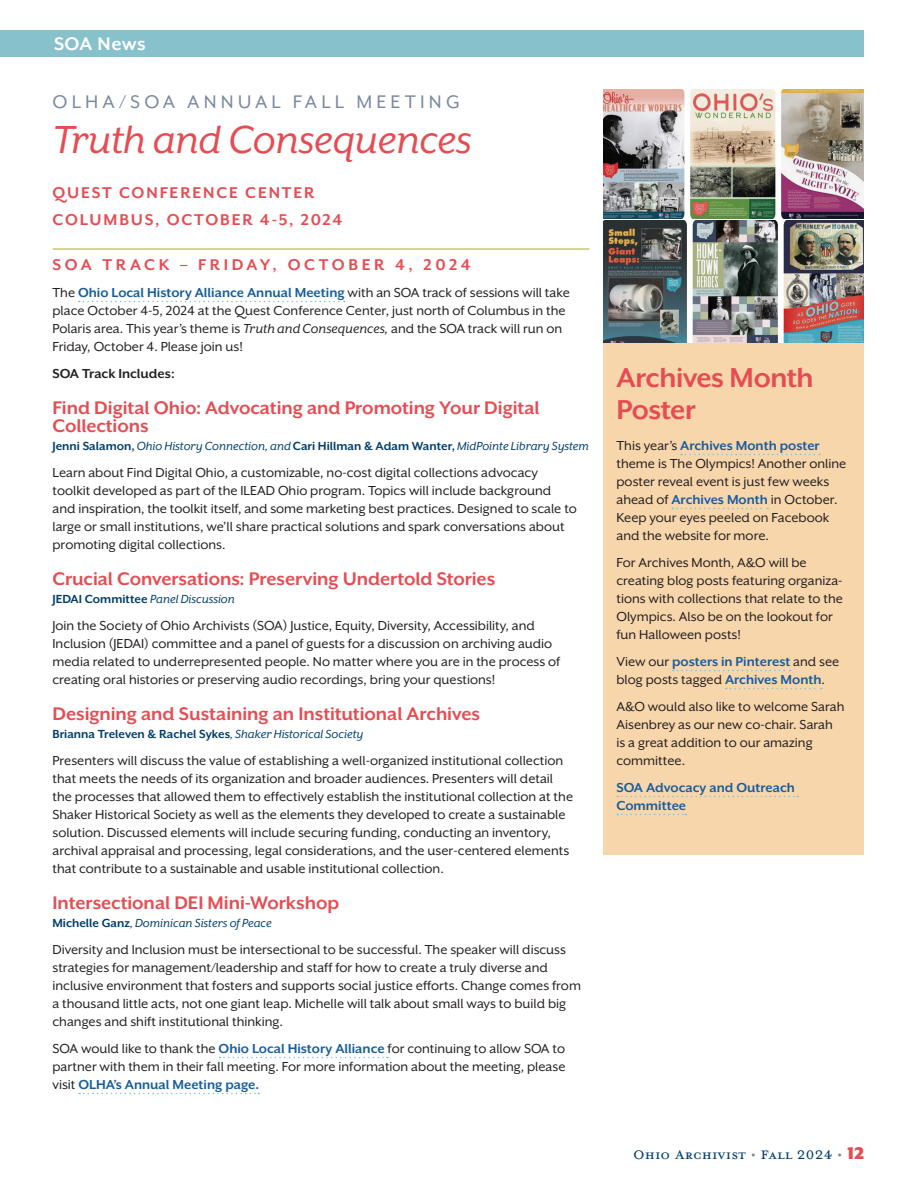
<style>
.page{position:relative;width:918px;height:1188px;background:#fff}
.page>*{position:absolute;margin:0;border:0;box-sizing:border-box;transform-origin:0 0}
.title_30{font:italic 45px "Mr Eaves XL San OT";letter-spacing:-.005em;color:#e54d53}
.Title__21_thin{font:700 31.5px/31.5px "Mr Eaves XL San OT";letter-spacing:-.015em;color:#e54d53}
.subhead_u-lc{font:700 21px/18px "Mr Eaves XL San OT";letter-spacing:-.005em;color:#e54d53}
.kicker{font:21px "Mr Eaves San OT";letter-spacing:.2em;color:#7989a0}
.running_head{font:700 21px "Mr Eaves XL San OT";letter-spacing:.015em;color:#fff}
.t1{font:19.5px "Mrs Eaves Petite Caps OT";color:#003d6a}
.subhead{font:700 18px/27px "Mr Eaves XL San OT";letter-spacing:.1em;color:#e54d53}
.subhead_rule_above{font:700 18px "Mr Eaves XL San OT";letter-spacing:.2em;color:#e54d53}
.basic{font:15px/18px "Mr Eaves XL San OT";color:#231f20}
.basic-2{font:700 15px/18px "Mr Eaves XL San OT";color:#175d9e}
.basic-3{font:700 15px "Mr Eaves XL San OT";color:#231f20}
.byline{font:italic 13.5px "Mr Eaves XL San OT";color:#003d6a}
.byline-2{font:700 13.5px "Mr Eaves XL San OT";color:#003d6a}
.s1{font-weight:700;color:#175d9e}
.s2{font-style:italic}
.s3{font-weight:700;font-style:normal}
.s4{font-weight:400;font-style:italic}
.s5{font-weight:400;color:#231f20}
.s6{color:#7989a0}
.s7{font-family:"Mr Eaves XL San OT";font-weight:900;color:#e54d53}
</style>
<div class="page">
<div style="left:603px;top:342px;width:261px;height:513px;background:#f8d6ac"></div>
<svg style="left:681px;top:454px;width:139px;height:1px"></svg>
<svg style="left:672px;top:508px;width:96px;height:1px"></svg>
<svg style="left:673px;top:670px;width:118px;height:1px"></svg>
<svg style="left:726px;top:688px;width:96px;height:1px"></svg>
<svg style="left:617px;top:796px;width:181px;height:1px"></svg>
<svg style="left:617px;top:814px;width:69px;height:1px"></svg>
<div style="left:0;top:30px;width:864px;height:27px;background:#87c1cc"></div>
<hr style="left:52px;top:248px;width:538px;height:2px;background:#ccc56e">
<svg style="left:79px;top:301px;width:266px;height:1px"></svg>
<svg style="left:219px;top:1057px;width:169px;height:1px"></svg>
<svg style="left:79px;top:1093px;width:180px;height:1px"></svg>
<img style="left:603px;top:90px;width:261px;height:128px">
<img style="left:603px;top:220px;width:261px;height:123px">
<h1 class="running_head" style="left:54px;top:32px;width:93px">SOA News</h1>
<p class="kicker" style="left:52px;top:90px;width:409px">OLHA/SOA ANNUAL FALL MEETING</p>
<p class="title_30" style="left:52px;top:115px;width:421px">Truth and Consequences</p>
<p class="subhead" style="left:52px;top:179px;width:291px">QUEST CONFERENCE CENTER<br>COLUMBUS, OCTOBER 4-5, 2024</p>
<p class="subhead_rule_above" style="left:52px;top:255px;width:420px">SOA TRACK – FRIDAY, OCTOBER 4, 2024</p>
<p class="basic" style="left:52px;top:284px;width:519px">The <span class="s1">Ohio Local History Alliance Annual Meeting</span> with an SOA track of sessions will take place October 4-5, 2024 at the Quest Conference Center, just north of Columbus in the Polaris area. This year’s theme is <span class="s2">Truth and Consequences,</span> and the SOA track will run on Friday, October 4. Please join us!</p>
<p class="basic-3" style="left:52px;top:365px;width:124px">SOA Track Includes:</p>
<p class="subhead_u-lc" style="left:52px;top:399px;width:489px">Find Digital Ohio: Advocating and Promoting Your Digital<br>Collections</p>
<p class="byline" style="left:52px;top:439px;width:538px"><span class="s3">Jenni Salamon,</span> Ohio History Connection, and <span class="s3">Cari Hillman &amp; Adam Wanter,</span> MidPointe Library System</p>
<p class="basic" style="left:52px;top:464px;width:526px">Learn about Find Digital Ohio, a customizable, no-cost digital collections advocacy toolkit developed as part of the ILEAD Ohio program. Topics will include background and inspiration, the toolkit itself, and some marketing best practices. Designed to scale to large or small institutions, we’ll share practical solutions and spark conversations about promoting digital collections.</p>
<p class="subhead_u-lc" style="left:52px;top:570px;width:444px">Crucial Conversations: Preserving Undertold Stories</p>
<p class="byline" style="left:52px;top:592px;width:184px"><span class="s3">JEDAI Committee</span> Panel Discussion</p>
<p class="basic" style="left:52px;top:617px;width:509px">Join the Society of Ohio Archivists (SOA) Justice, Equity, Diversity, Accessibility, and Inclusion (JEDAI) committee and a panel of guests for a discussion on archiving audio media related to underrepresented people. No matter where you are in the process of creating oral histories or preserving audio recordings, bring your questions!</p>
<p class="subhead_u-lc" style="left:52px;top:705px;width:429px">Designing and Sustaining an Institutional Archives</p>
<p class="byline-2" style="left:52px;top:726px;width:312px">Brianna Treleven &amp; Rachel Sykes<span class="s4">, Shaker Historical Society</span></p>
<p class="basic" style="left:52px;top:752px;width:522px">Presenters will discuss the value of establishing a well-organized institutional collection that meets the needs of its organization and broader audiences. Presenters will detail the processes that allowed them to effectively establish the institutional collection at the Shaker Historical Society as well as the elements they developed to create a sustainable solution. Discussed elements will include securing funding, conducting an inventory, archival appraisal and processing, legal considerations, and the user-centered elements that contribute to a sustainable and usable institutional collection.</p>
<p class="subhead_u-lc" style="left:52px;top:894px;width:288px">Intersectional DEI Mini-Workshop</p>
<p class="byline" style="left:52px;top:916px;width:221px"><span class="s3">Michelle Ganz</span>, Dominican Sisters of Peace</p>
<p class="basic" style="left:52px;top:941px;width:530px">Diversity and Inclusion must be intersectional to be successful. The speaker will discuss strategies for management/leadership and staff for how to create a truly diverse and inclusive environment that fosters and supports social justice efforts. Change comes from a thousand little acts, not one giant leap. Michelle will talk about small ways to build big changes and shift institutional thinking.</p>
<p class="basic" style="left:52px;top:1040px;width:515px;text-align:justify">SOA would like to thank the <span class="s1">Ohio Local History Alliance</span> for continuing to allow SOA to partner with them in their fall meeting. For more information about the meeting, please visit <span class="s1">OLHA’s Annual Meeting page.</span></p>
<p class="Title__21_thin" style="left:616px;top:362px;width:199px">Archives Month<br>Poster</p>
<p class="basic" style="left:616px;top:437px;width:231px">This year’s <span class="s1">Archives Month poster </span>theme is The Olympics! Another online poster reveal event is just few weeks ahead of <span class="s1">Archives Month</span> in October.<br>Keep your eyes peeled on Facebook and the website for more.</p>
<p class="basic" style="left:617px;top:554px;width:228px">For Archives Month, A&amp;O will be creating blog posts featuring organiza&shy;tions with collections that relate to the Olympics. Also be on the lookout for fun Halloween posts!</p>
<p class="basic-2" style="left:617px;top:653px;width:224px"><span class="s5">View our</span> posters in Pinterest <span class="s5">and see blog posts tagged</span> Archives Month<span class="s5">.</span></p>
<p class="basic" style="left:617px;top:698px;width:229px">A&amp;O would also like to welcome Sarah<br>Aisenbrey as our new co-chair. Sarah is a great addition to our amazing committee.</p>
<p class="basic-2" style="left:617px;top:779px;width:180px">SOA Advocacy and Outreach<br>Committee</p>
<h3 class="t1" style="left:633px;top:1146px;width:232px">Ohio Archivist <span class="s6">•</span> Fall 2024 <span class="s6">•</span> <span class="s7">12</span></h3>
</div>
